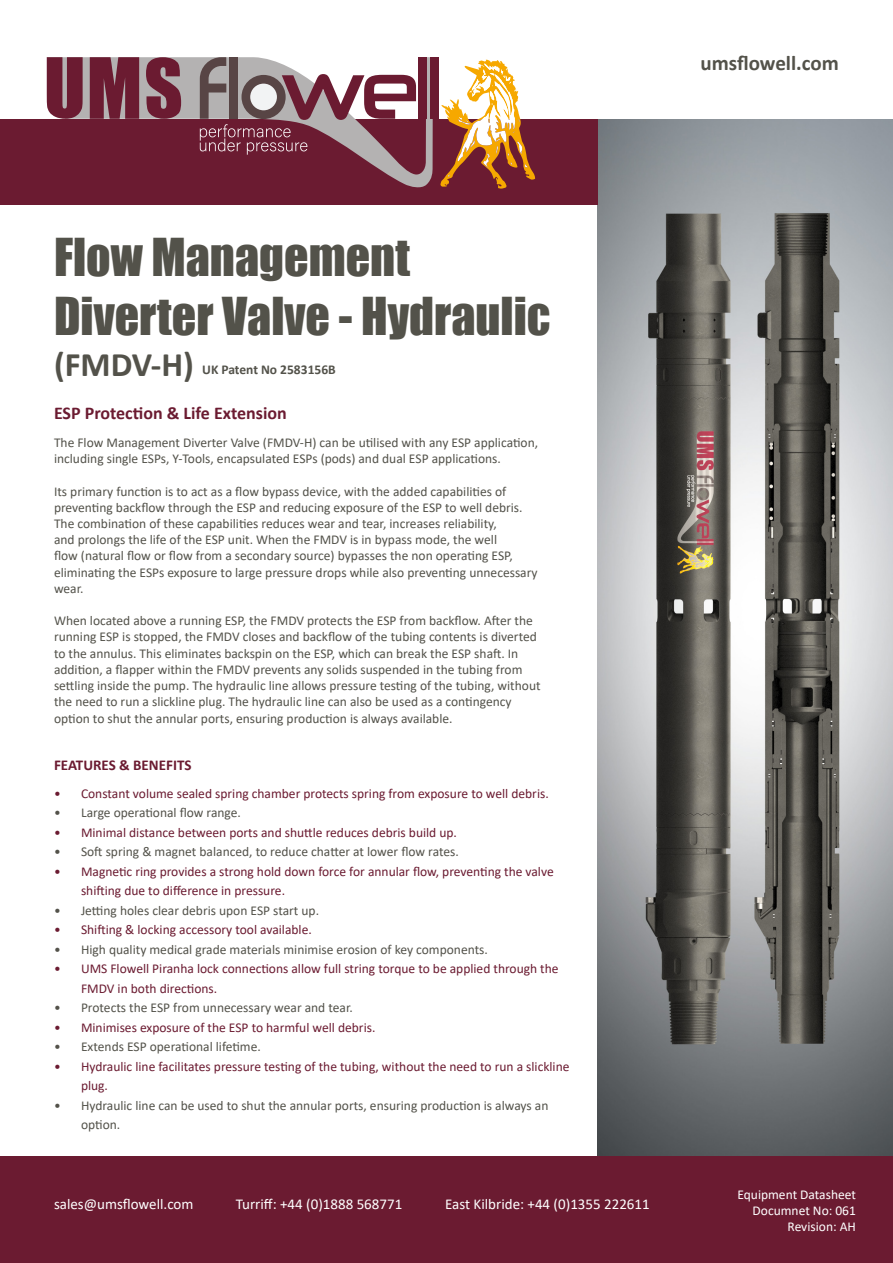
<style>
.page{position:relative;width:893px;height:1263px;background:#fff}
.page>*{position:absolute;margin:0;border:0;box-sizing:border-box;transform-origin:0 0}
.t1{font:48px "Impact";color:#53524a}
.t2{font:700 34.5px "Calibri";color:#53524a}
.t3{font:700 21px "Calibri";color:#53524a}
.t4{font:700 18px "Calibri";color:#6b1b31}
.t5{font:15px "Calibri";color:#fff}
.t6{font:700 15px "Calibri";color:#6b1b31}
.t7{font:13.5px/16.2px "Calibri";color:#53524a}
.t8{font:13.5px/19.5px "Calibri";color:#6b1b31}
.t9{font:13.5px "Calibri";color:#fff}
.t10{font:700 13.5px "Calibri";color:#53524a}
</style>
<div class="page">
<img style="left:597px;top:119px;width:296px;height:1037px">
<div style="left:0;top:119px;width:597px;height:86px;background:#6b1b31"></div>
<div style="left:0;top:1156px;width:893px;height:107px;background:#6b1b31"></div>
<svg style="left:83px;top:57px;width:350px;height:131px"></svg>
<div style="left:430px;top:57px;width:9px;height:62px;background:#6b1b31"></div>
<div style="left:419px;top:57px;width:8px;height:62px;background:#6b1b31"></div>
<svg style="left:440px;top:60px;width:95px;height:129px"></svg>
<svg style="left:47px;top:57px;width:36px;height:62px;background:#793648"></svg>
<svg style="left:90px;top:57px;width:49px;height:62px;background:#742d40"></svg>
<svg style="left:146px;top:57px;width:35px;height:62px;background:#7f4555"></svg>
<svg style="left:200px;top:57px;width:216px;height:98px"></svg>
<p class="t3" style="left:700px;top:48px;width:140px">umsflowell.com</p>
<p class="t1" style="left:54px;top:220px;width:357px">Flow Management</p>
<p class="t1" style="left:54px;top:278px;width:498px">Diverter Valve - Hydraulic</p>
<p class="t2" style="left:54px;top:340px;width:142px">(FMDV-H)</p>
<p class="t10" style="left:202px;top:360px;width:135px">UK Patent No 2583156B</p>
<p class="t4" style="left:54px;top:400px;width:234px">ESP Protection &amp; Life Extension</p>
<p class="t7" style="left:54px;top:434px;width:486px">The Flow Management Diverter Valve (FMDV-H) can be utilised with any ESP application, including single ESPs, Y-Tools, encapsulated ESPs (pods) and dual ESP applications.</p>
<p class="t7" style="left:54px;top:483px;width:485px">Its primary function is to act as a flow bypass device, with the added capabilities of preventing backflow through the ESP and reducing exposure of the ESP to well debris.<br>The combination of these capabilities reduces wear and tear, increases reliability,<br>and prolongs the life of the ESP unit. When the FMDV is in bypass mode, the well<br>flow (natural flow or flow from a secondary source) bypasses the non operating ESP, eliminating the ESPs exposure to large pressure drops while also preventing unnecessary wear.</p>
<p class="t7" style="left:54px;top:612px;width:488px">When located above a running ESP, the FMDV protects the ESP from backflow. After the running ESP is stopped, the FMDV closes and backflow of the tubing contents is diverted to the annulus. This eliminates backspin on the ESP, which can break the ESP shaft. In addition, a flapper within the FMDV prevents any solids suspended in the tubing from settling inside the pump. The hydraulic line allows pressure testing of the tubing, without the need to run a slickline plug. The hydraulic line can also be used as a contingency option to shut the annular ports, ensuring production is always available.</p>
<p class="t6" style="left:54px;top:754px;width:139px">FEATURES &amp; BENEFITS</p>
<p class="t8" style="left:54px;top:783px;width:496px">• Constant volume sealed spring chamber protects spring from exposure to well debris.</p>
<p class="t7" style="left:54px;top:804px;width:188px">• Large operational flow range.</p>
<p class="t8" style="left:54px;top:822px;width:404px">• Minimal distance between ports and shuttle reduces debris build up.</p>
<p class="t7" style="left:54px;top:843px;width:406px">• Soft spring &amp; magnet balanced, to reduce chatter at lower flow rates.</p>
<p class="t8" style="left:81px;top:861px;width:474px;text-indent:-27px">• Magnetic ring provides a strong hold down force for annular flow, preventing the valve shifting due to difference in pressure.</p>
<p class="t7" style="left:54px;top:902px;width:267px">• Jetting holes clear debris upon ESP start up.</p>
<p class="t8" style="left:54px;top:920px;width:259px">• Shifting &amp; locking accessory tool available.</p>
<p class="t7" style="left:54px;top:941px;width:435px">• High quality medical grade materials minimise erosion of key components.</p>
<p class="t8" style="left:81px;top:959px;width:479px;text-indent:-27px">• UMS Flowell Piranha lock connections allow full string torque to be applied through the<br>FMDV in both directions.</p>
<p class="t7" style="left:54px;top:999px;width:300px">• Protects the ESP from unnecessary wear and tear.</p>
<p class="t8" style="left:54px;top:1017px;width:323px">• Minimises exposure of the ESP to harmful well debris.</p>
<p class="t7" style="left:54px;top:1038px;width:208px">• Extends ESP operational lifetime.</p>
<p class="t8" style="left:81px;top:1056px;width:490px;text-indent:-27px">• Hydraulic line facilitates pressure testing of the tubing, without the need to run a slickline plug.</p>
<p class="t7" style="left:81px;top:1095px;width:469px;line-height:19.5px;text-indent:-27px">• Hydraulic line can be used to shut the annular ports, ensuring production is always an option.</p>
<p class="t5" style="left:54px;top:1194px;width:141px">sales@umsflowell.com</p>
<p class="t5" style="left:236px;top:1194px;width:168px">Turriff: +44 (0)1888 568771</p>
<p class="t5" style="left:445px;top:1194px;width:206px">East Kilbride: +44 (0)1355 222611</p>
<p class="t9" style="left:737px;top:1185px;width:120px">Equipment Datasheet</p>
<p class="t9" style="left:753px;top:1201px;width:105px">Documnet No: 061</p>
<p class="t9" style="left:788px;top:1217px;width:70px">Revision: AH</p>
</div>
